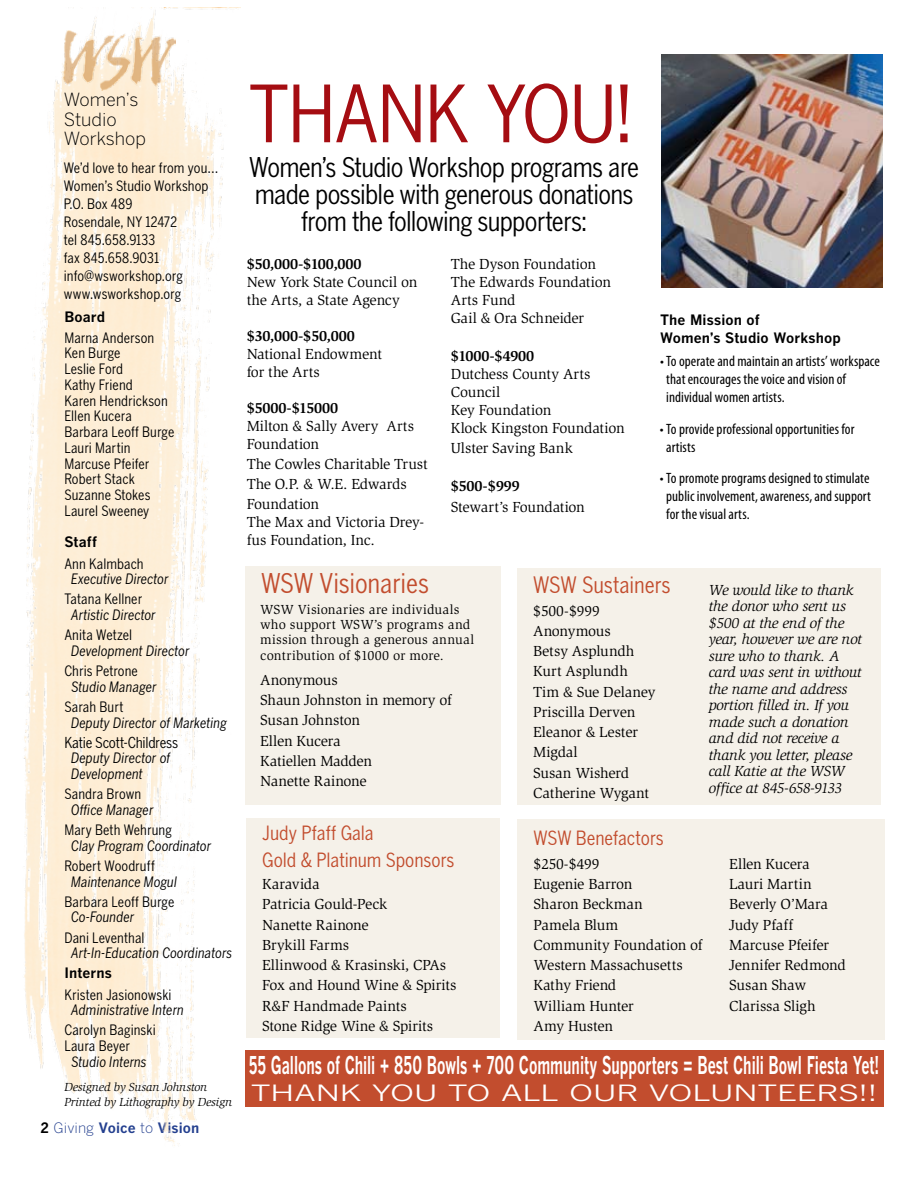
<style>
.page{position:relative;width:918px;height:1188px;background:#fff}
.page>*{position:absolute;margin:0;border:0;box-sizing:border-box;transform-origin:0 0}
.t1{font:78px "Benton Gothic Cond";letter-spacing:-.03em;color:#a50d12;scale:1.07 1}
.t2{font:27px/27px "Benton Gothic Cond";letter-spacing:-.03em;color:#000;text-align:center}
.t3{font:27px "Benton Gothic Cond";letter-spacing:-.01em;color:#c24d2e}
.t4{font:700 24.3px "Benton Gothic";letter-spacing:-.005em;color:#fff;scale:.6 1}
.t5{font:22.5px "Benton Gothic Cond";letter-spacing:-.01em;color:#c24d2e}
.t6{font:22.2px "Benton Gothic";letter-spacing:-.01em;color:#fff;scale:1.47 1}
.t7{font:19.5px/27px "Benton Gothic Cond";letter-spacing:-.005em;color:#c24d2e}
.t8{font:300 18px/19.5px "Benton Gothic";color:#000}
.t9{font:15px/20.2px "Slimbach";letter-spacing:-.01em;color:#000}
.t10{font:italic 15px/16.5px "Slimbach";letter-spacing:-.02em;color:#000}
.t11{font:condensed 15px/18px "Myriad Pro";letter-spacing:.005em;color:#000}
.t12{font:700 15px "Slimbach";color:#000}
.t13{font:15px "Benton Gothic Cond";letter-spacing:-.02em;color:#000}
.t14{font:14.25px/15.8px "Benton Gothic Cond";letter-spacing:.005em;color:#000}
.t15{font:italic 14.25px/15.8px "Benton Gothic Cond";letter-spacing:.005em;color:#000}
.t16{font:700 14.25px/18px "Benton Gothic";letter-spacing:.01em;color:#000}
.t17{font:700 14.25px "Benton Gothic";letter-spacing:.01em;color:#24408f}
.t18{font:13.5px/15.3px "Slimbach";letter-spacing:.01em;color:#000}
.t19{font:italic 12px/15px "Slimbach";letter-spacing:-.015em;color:#000}
.s1{font-weight:300}
</style>
<div class="page">
<img style="left:24px;top:8px;width:213px;height:1138px">
<img style="left:62px;top:31px;width:113px;height:60px">
<img style="left:662px;top:54px;width:221px;height:234px">
<div style="left:246px;top:818px;width:254px;height:220px;background:#f5f1e9"></div>
<div style="left:245px;top:566px;width:255px;height:238px;background:#f5f1e9"></div>
<div style="left:517px;top:819px;width:368px;height:221px;background:#f5f1e9"></div>
<div style="left:517px;top:568px;width:364px;height:237px;background:#f5f1e9"></div>
<div style="left:245px;top:1050px;width:639px;height:57px;background:#c24d2e"></div>
<p class="t8" style="left:64px;top:90px;width:84px">Women’s<br>Studio<br>Workshop</p>
<h1 class="t1" style="left:249px;top:68px;width:361px">THANK YOU!</h1>
<p class="t14" style="left:64px;top:159px;width:156px;line-height:18px">We’d love to hear from you…<br>Women’s Studio Workshop<br>P.O. Box 489<br>Rosendale, NY 12472<br>tel 845.658.9133<br>fax 845.658.9031 info@wsworkshop.org www.wsworkshop.org</p>
<h2 class="t2" style="left:249px;top:153px;width:392px">Women’s Studio Workshop programs are made possible with generous donations from the following supporters:</h2>
<p class="t12" style="left:247px;top:255px;width:116px">$50,000-$100,000</p>
<p class="t9" style="left:247px;top:273px;width:172px;line-height:18px">New York State Council on the Arts, a State Agency</p>
<p class="t12" style="left:247px;top:327px;width:110px">$30,000-$50,000</p>
<p class="t9" style="left:247px;top:345px;width:137px;line-height:18px">National Endowment for the Arts</p>
<p class="t12" style="left:247px;top:399px;width:93px">$5000-$15000</p>
<p class="t9" style="left:247px;top:417px;width:169px;line-height:18px">Milton &amp; Sally Avery Arts<br>Foundation</p>
<p class="t9" style="left:247px;top:454px;width:183px">The Cowles Charitable Trust<br>The O.P. &amp; W.E. Edwards<br>Foundation</p>
<p class="t9" style="left:247px;top:513px;width:179px;line-height:18px">The Max and Victoria Drey&shy;fus Foundation, Inc.</p>
<p class="t9" style="left:451px;top:255px;width:162px;line-height:18px">The Dyson Foundation<br>The Edwards Foundation<br>Arts Fund<br>Gail &amp; Ora Schneider</p>
<p class="t12" style="left:451px;top:347px;width:85px">$1000-$4900</p>
<p class="t9" style="left:451px;top:365px;width:175px;line-height:18px">Dutchess County Arts<br>Council<br>Key Foundation<br>Klock Kingston Foundation</p>
<p class="t9" style="left:451px;top:438px;width:124px">Ulster Saving Bank</p>
<p class="t12" style="left:451px;top:477px;width:70px">$500-$999</p>
<p class="t9" style="left:451px;top:496px;width:136px">Stewart’s Foundation</p>
<p class="t16" style="left:64px;top:307px;width:42px">Board</p>
<p class="t14" style="left:64px;top:330px;width:112px">Marna Anderson<br>Ken Burge<br>Leslie Ford<br>Kathy Friend<br>Karen Hendrickson<br>Ellen Kucera<br>Barbara Leoff Burge<br>Lauri Martin<br>Marcuse Pfeifer<br>Robert Stack<br>Suzanne Stokes<br>Laurel Sweeney</p>
<p class="t16" style="left:64px;top:533px;width:34px">Staff</p>
<p class="t14" style="left:64px;top:555px;width:81px">Ann Kalmbach</p>
<p class="t15" style="left:71px;top:571px;width:99px">Executive Director</p>
<p class="t14" style="left:64px;top:591px;width:79px">Tatana Kellner</p>
<p class="t15" style="left:71px;top:607px;width:86px">Artistic Director</p>
<p class="t14" style="left:64px;top:627px;width:69px">Anita Wetzel</p>
<p class="t15" style="left:71px;top:643px;width:120px">Development Director</p>
<p class="t14" style="left:64px;top:663px;width:75px">Chris Petrone</p>
<p class="t15" style="left:71px;top:679px;width:87px">Studio Manager</p>
<p class="t14" style="left:64px;top:699px;width:61px">Sarah Burt</p>
<p class="t15" style="left:71px;top:714px;width:157px">Deputy Director of Marketing</p>
<p class="t13" style="left:64px;top:733px;width:116px">Katie Scott-Childress</p>
<p class="t15" style="left:71px;top:750px;width:101px">Deputy Director of<br>Development</p>
<p class="t14" style="left:64px;top:786px;width:78px">Sandra Brown</p>
<p class="t15" style="left:71px;top:802px;width:84px">Office Manager</p>
<p class="t14" style="left:64px;top:822px;width:109px">Mary Beth Wehrung</p>
<p class="t15" style="left:71px;top:838px;width:142px">Clay Program Coordinator</p>
<p class="t14" style="left:64px;top:858px;width:92px">Robert Woodruff</p>
<p class="t15" style="left:71px;top:873px;width:108px">Maintenance Mogul</p>
<p class="t14" style="left:64px;top:894px;width:112px">Barbara Leoff Burge</p>
<p class="t15" style="left:71px;top:909px;width:65px">Co-Founder</p>
<p class="t14" style="left:64px;top:929px;width:82px">Dani Leventhal</p>
<p class="t15" style="left:71px;top:945px;width:163px">Art-In-Education Coordinators</p>
<p class="t16" style="left:64px;top:964px;width:49px">Interns</p>
<p class="t14" style="left:64px;top:986px;width:109px">Kristen Jasionowski</p>
<p class="t15" style="left:71px;top:1002px;width:114px">Administrative Intern</p>
<p class="t14" style="left:64px;top:1022px;width:93px">Carolyn Baginski<br>Laura Beyer</p>
<p class="t15" style="left:71px;top:1054px;width:77px">Studio Interns</p>
<p class="t19" style="left:64px;top:1080px;width:169px">Designed by Susan Johnston<br>Printed by Lithography by Design</p>
<p class="t16" style="left:660px;top:310px;width:182px">The Mission of<br>Women’s Studio Workshop</p>
<p class="t11" style="left:666px;top:352px;width:215px;text-indent:-6px">• To operate and maintain an artists’ workspace that encourages the voice and vision of individual women artists.</p>
<p class="t11" style="left:666px;top:420px;width:190px;text-indent:-6px">• To provide professional opportunities for artists</p>
<p class="t11" style="left:666px;top:469px;width:206px;text-align:justify;text-indent:-6px">• To promote programs designed to stimulate public involvement, awareness, and support for the visual arts.</p>
<h2 class="t3" style="left:261px;top:567px;width:170px">WSW Visionaries</h2>
<h3 class="t5" style="left:533px;top:571px;width:139px">WSW Sustainers</h3>
<p class="t10" style="left:709px;top:581px;width:155px">We would like to thank the donor who sent us $500 at the end of the year, however we are not sure who to thank. A card was sent in without the name and address portion filled in. If you made such a donation and did not receive a thank you letter, please call Katie at the WSW office at 845-658-9133</p>
<p class="t9" style="left:533px;top:601px;width:124px">$500-$999<br>Anonymous<br>Betsy Asplundh<br>Kurt Asplundh<br>Tim &amp; Sue Delaney<br>Priscilla Derven<br>Eleanor &amp; Lester<br>Migdal<br>Susan Wisherd<br>Catherine Wygant</p>
<p class="t18" style="left:260px;top:602px;width:215px">WSW Visionaries are individuals who support WSW’s programs and mission through a generous annual contribution of $1000 or more.</p>
<p class="t9" style="left:260px;top:670px;width:193px">Anonymous<br>Shaun Johnston in memory of<br>Susan Johnston<br>Ellen Kucera<br>Katiellen Madden<br>Nanette Rainone</p>
<h3 class="t7" style="left:262px;top:819px;width:194px">Judy Pfaff Gala<br>Gold &amp; Platinum Sponsors</h3>
<h3 class="t7" style="left:534px;top:824px;width:132px">WSW Benefactors</h3>
<p class="t9" style="left:534px;top:854px;width:170px">$250-$499<br>Eugenie Barron<br>Sharon Beckman<br>Pamela Blum<br>Community Foundation of<br>Western Massachusetts<br>Kathy Friend<br>William Hunter<br>Amy Husten</p>
<p class="t9" style="left:729px;top:854px;width:118px">Ellen Kucera<br>Lauri Martin<br>Beverly O’Mara<br>Judy Pfaff<br>Marcuse Pfeifer<br>Jennifer Redmond<br>Susan Shaw<br>Clarissa Sligh</p>
<p class="t9" style="left:262px;top:874px;width:196px">Karavida<br>Patricia Gould-Peck<br>Nanette Rainone<br>Brykill Farms<br>Ellinwood &amp; Krasinski, CPAs<br>Fox and Hound Wine &amp; Spirits<br>R&amp;F Handmade Paints<br>Stone Ridge Wine &amp; Spirits</p>
<h3 class="t4" style="left:249px;top:1050px;width:1052px">55 Gallons of Chili + 850 Bowls + 700 Community Supporters = Best Chili Bowl Fiesta Yet!</h3>
<h3 class="t6" style="left:251px;top:1079px;width:428px">THANK YOU TO ALL OUR VOLUNTEERS!!</h3>
<p class="t17" style="left:54px;top:1118px;width:147px"><span class="s1">Giving</span> Voice <span class="s1">to</span> Vision</p>
</div>
